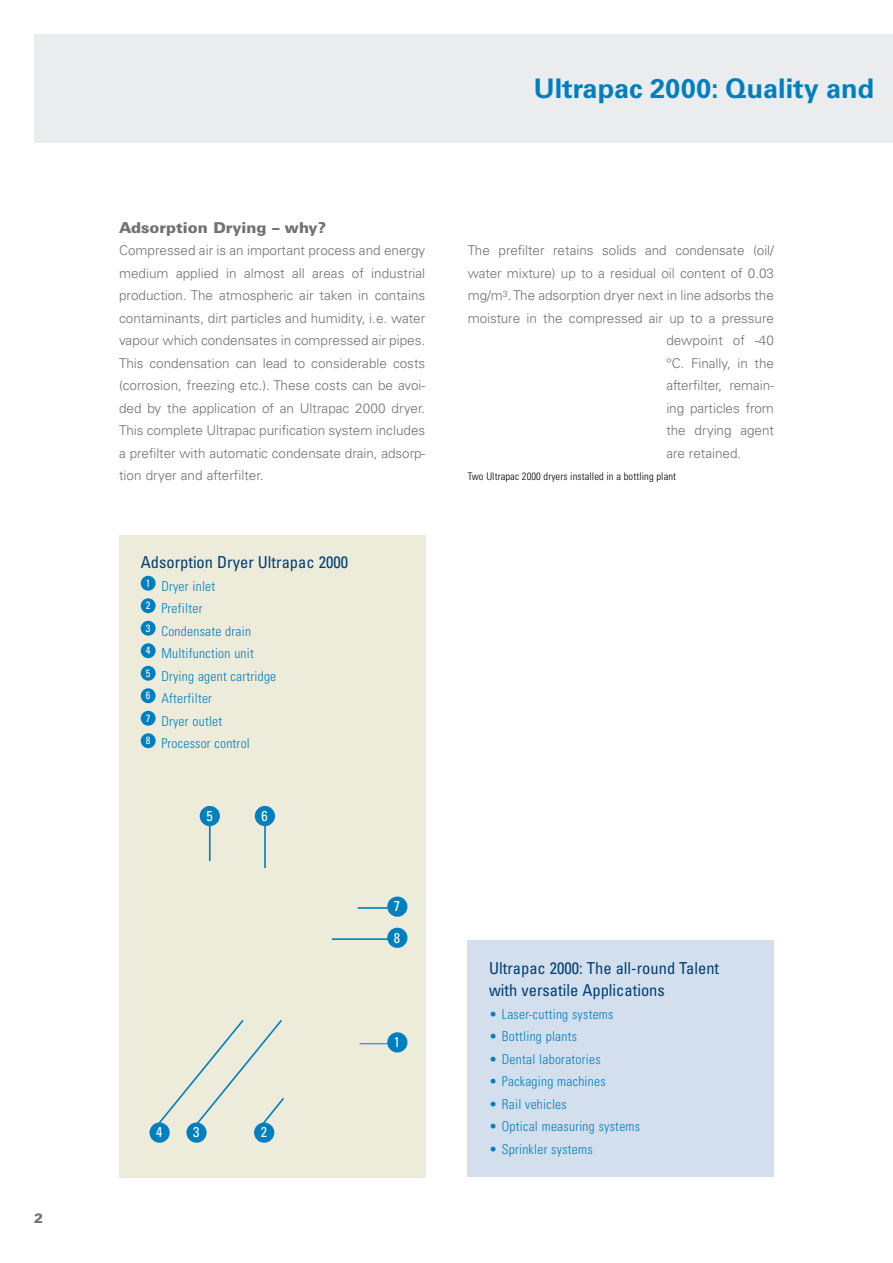
<style>
.page{position:relative;width:893px;height:1263px;background:#fff}
.page>*{position:absolute;margin:0;border:0;box-sizing:border-box;transform-origin:0 0}
.t1{font:700 27px "Univers LT Std";color:#007fbf}
.t2{font:condensed 16.5px/22.5px "Univers LT Std";color:#003f72}
.t3{font:900 15px "Univers LT Std";color:#707172}
.t4{font:condensed 14.25px "Univers LT Std";color:#fff}
.t5{font:300 13.5px/22.5px "Univers LT Std";letter-spacing:-.005em;color:#707172;text-align:justify}
.t6{font:300 condensed 13.5px/22.5px "Univers LT Std";letter-spacing:.02em;color:#007fbf}
.t7{font:900 13.5px "Univers LT Std";color:#707172}
.t8{font:300 condensed 10.5px "Univers LT Std";letter-spacing:.01em;color:#000}
</style>
<div class="page">
<div style="left:34px;top:34px;width:859px;height:108px;background:#eaeced"></div>
<div style="left:119px;top:535px;width:306px;height:643px;background:#edebda"></div>
<div style="left:141px;top:576px;width:15px;height:15px;background:#007fbf;border-radius:50%"></div>
<div style="left:141px;top:598px;width:15px;height:15px;background:#007fbf;border-radius:50%"></div>
<div style="left:141px;top:621px;width:15px;height:15px;background:#007fbf;border-radius:50%"></div>
<div style="left:141px;top:643px;width:15px;height:15px;background:#007fbf;border-radius:50%"></div>
<div style="left:141px;top:666px;width:15px;height:15px;background:#007fbf;border-radius:50%"></div>
<div style="left:141px;top:688px;width:15px;height:15px;background:#007fbf;border-radius:50%"></div>
<div style="left:141px;top:711px;width:15px;height:15px;background:#007fbf;border-radius:50%"></div>
<div style="left:141px;top:733px;width:15px;height:15px;background:#007fbf;border-radius:50%"></div>
<div style="left:387px;top:1032px;width:20px;height:20px;background:#007fbf;border-radius:50%"></div>
<div style="left:387px;top:928px;width:20px;height:20px;background:#007fbf;border-radius:50%"></div>
<div style="left:387px;top:896px;width:20px;height:21px;background:#007fbf;border-radius:50%"></div>
<svg style="left:360px;top:1043px;width:28px;height:1px"></svg>
<hr style="left:332px;top:938px;width:57px;height:2px;background:#007fbf">
<hr style="left:358px;top:907px;width:31px;height:2px;background:#007fbf">
<div style="left:200px;top:806px;width:20px;height:20px;background:#007fbf;border-radius:50%"></div>
<div style="left:255px;top:806px;width:20px;height:20px;background:#007fbf;border-radius:50%"></div>
<hr style="left:209px;top:826px;width:2px;height:35px;background:#007fbf">
<hr style="left:264px;top:826px;width:2px;height:42px;background:#007fbf">
<div style="left:149px;top:1122px;width:21px;height:21px;background:#007fbf;border-radius:50%"></div>
<div style="left:186px;top:1122px;width:21px;height:21px;background:#007fbf;border-radius:50%"></div>
<div style="left:254px;top:1122px;width:20px;height:21px;background:#007fbf;border-radius:50%"></div>
<svg style="left:156px;top:1020px;width:128px;height:106px"></svg>
<div style="left:468px;top:940px;width:306px;height:237px;background:#d4dfed"></div>
<p class="t7" style="left:34px;top:1209px;width:11px">2</p>
<h1 class="t1" style="left:534px;top:72px;width:342px">Ultrapac 2000: Quality and</h1>
<p class="t3" style="left:119px;top:218px;width:208px">Adsorption Drying – why?</p>
<p class="t5" style="left:119px;top:239px;width:308px">Compressed air is an important process and energy medium applied in almost all areas of industrial production. The atmospheric air taken in contains contaminants, dirt particles and humidity, i.e. water vapour which condensates in compressed air pipes.<br>This condensation can lead to considerable costs (corrosion, freezing etc.). These costs can be avoi&shy;ded by the application of an Ultrapac 2000 dryer.<br>This complete Ultrapac purification system includes a prefilter with automatic condensate drain, adsorp&shy;tion dryer and afterfilter.</p>
<p class="t2" style="left:141px;top:551px;width:209px">Adsorption Dryer Ultrapac 2000</p>
<p class="t6" style="left:146px;top:575px;width:132px"><sup>1</sup> Dryer inlet<br><sup>2</sup> Prefilter<br><sup>3</sup> Condensate drain<br><sup>4</sup> Multifunction unit<br><sup>5</sup> Drying agent cartridge<br><sup>6</sup> Afterfilter<br><sup>7</sup> Dryer outlet<br><sup>8</sup> Processor control</p>
<p class="t4" style="left:206px;top:807px;width:8px">5</p>
<p class="t4" style="left:262px;top:807px;width:8px">6</p>
<p class="t4" style="left:156px;top:1123px;width:8px">4</p>
<p class="t4" style="left:193px;top:1123px;width:8px">3</p>
<p class="t4" style="left:261px;top:1123px;width:8px">2</p>
<p class="t4" style="left:394px;top:897px;width:8px">7</p>
<p class="t4" style="left:394px;top:928px;width:8px">8</p>
<p class="t4" style="left:394px;top:1033px;width:8px">1</p>
<p class="t5" style="left:468px;top:239px;width:308px">The prefilter retains solids and condensate (oil/</p>
<p class="t5" style="left:468px;top:262px;width:308px">water mixture) up to a residual oil content of 0.03</p>
<p class="t5" style="left:468px;top:284px;width:308px">mg/m<sup>3</sup>. The adsorption dryer next in line adsorbs the</p>
<p class="t5" style="left:468px;top:307px;width:308px">moisture in the compressed air up to a pressure</p>
<p class="t5" style="left:666px;top:329px;width:109px">dewpoint of -40</p>
<p class="t5" style="left:666px;top:352px;width:109px">°C. Finally, in the</p>
<p class="t5" style="left:666px;top:374px;width:109px">afterfilter, remain-</p>
<p class="t5" style="left:666px;top:397px;width:109px">ing particles from</p>
<p class="t5" style="left:666px;top:419px;width:109px">the drying agent</p>
<p class="t5" style="left:666px;top:442px;width:76px">are retained.</p>
<p class="t8" style="left:468px;top:470px;width:210px">Two Ultrapac 2000 dryers installed in a bottling plant</p>
<p class="t2" style="left:489px;top:956px;width:232px">Ultrapac 2000: The all-round Talent with versatile Applications</p>
<p class="t6" style="left:489px;top:1002px;width:126px">• Laser-cutting systems</p>
<p class="t6" style="left:489px;top:1025px;width:90px">• Bottling plants</p>
<p class="t6" style="left:489px;top:1047px;width:113px">• Dental laboratories</p>
<p class="t6" style="left:489px;top:1070px;width:118px">• Packaging machines</p>
<p class="t6" style="left:489px;top:1092px;width:79px">• Rail vehicles</p>
<p class="t6" style="left:489px;top:1115px;width:153px">• Optical measuring systems</p>
<p class="t6" style="left:489px;top:1137px;width:105px">• Sprinkler systems</p>
</div>
